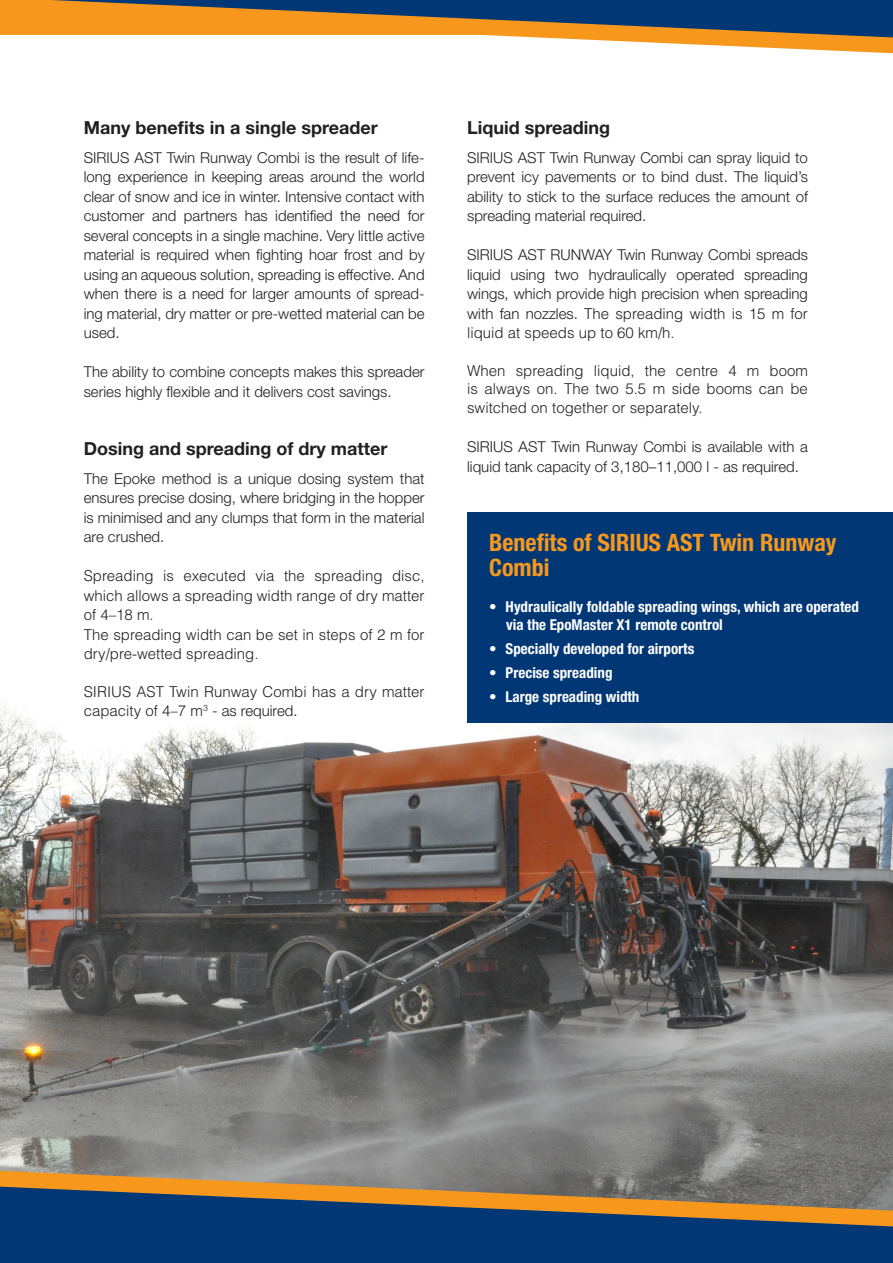
<style>
.page{position:relative;width:893px;height:1263px;background:#fff}
.page>*{position:absolute;margin:0;border:0;box-sizing:border-box;transform-origin:0 0}
.t1{font:700 condensed 24px/25.5px "Helvetica Neue LT Std";color:#f7981d}
.t2{font:700 18px "Helvetica Neue LT Std";color:#231f20}
.t3{font:300 15px/19.5px "Helvetica Neue LT Std";color:#231f20;text-align:justify}
.t4{font:300 15px/19.5px "Helvetica LT Std";color:#231f20}
.t5{font:700 condensed 15px/18px "Helvetica Neue LT Std";color:#fff}
.s1{font-family:"Helvetica Neue LT Std"}
.s2{font-family:"Helvetica LT Std"}
</style>
<div class="page">
<img style="left:0;top:614px;width:893px;height:555px">
<svg style="left:0;top:1169px;width:893px;height:94px;background:#465666"></svg>
<svg style="left:0;top:0;width:893px;height:54px"></svg>
<div style="left:468px;top:512px;width:425px;height:211px;background:#013775"></div>
<p class="t2" style="left:84px;top:116px;width:295px">Many benefits in a single spreader</p>
<p class="t3" style="left:84px;top:147px;width:342px">SIRIUS AST Twin Runway Combi is the result of life&shy;long experience in keeping areas around the world clear of snow and ice in winter. Intensive contact with customer and partners has identified the need for several concepts in a single machine. Very little active material is required when fighting hoar frost and by using an aqueous solution, spreading is effective. And when there is a need for larger amounts of spread&shy;ing material, dry matter or pre-wetted material can be used.</p>
<p class="t3" style="left:84px;top:362px;width:342px">The ability to combine concepts makes this spreader series highly flexible and it delivers cost savings.</p>
<p class="t2" style="left:84px;top:437px;width:305px">Dosing and spreading of dry matter</p>
<p class="t3" style="left:84px;top:468px;width:342px">The Epoke method is a unique dosing system that ensures precise dosing, where bridging in the hopper is minimised and any clumps that form in the material are crushed.</p>
<p class="t4" style="left:84px;top:566px;width:342px;text-align:justify">Spreading is executed via the spreading disc, which allows a spreading width range of dry matter of 4–18 m.</p>
<p class="t4" style="left:84px;top:624px;width:342px">The spreading width can be set in steps of 2 m for dry/pre-wetted spreading.</p>
<p class="t4" style="left:84px;top:681px;width:342px">SIRIUS AST Twin Runway Combi has a dry matter capacity of 4–7 m<sup>3</sup> <span class="s1">- as required.</span></p>
<p class="t2" style="left:467px;top:116px;width:144px">Liquid spreading</p>
<p class="t3" style="left:467px;top:147px;width:342px">SIRIUS AST Twin Runway Combi can spray liquid to prevent icy pavements or to bind dust. The liquid’s ability to stick to the surface reduces the amount of spreading material required.</p>
<p class="t3" style="left:467px;top:245px;width:342px">SIRIUS AST RUNWAY Twin Runway Combi spreads liquid using two hydraulically operated spreading wings, which provide high precision when spreading with fan nozzles. <span class="s2">The spreading width is 15 m for liquid at speeds up to 60 km/h.</span></p>
<p class="t4" style="left:467px;top:361px;width:342px;line-height:18px">When spreading liquid, the centre 4 m boom is always on. The two 5.5 m side booms can be</p>
<p class="t4" style="left:467px;top:398px;width:237px">switched on together or separately.</p>
<p class="t3" style="left:467px;top:437px;width:342px">SIRIUS AST Twin Runway Combi is available with a liquid tank capacity of 3,180–11,000 l - as required.</p>
<p class="t1" style="left:489px;top:529px;width:349px">Benefits of SIRIUS AST Twin Runway<br>Combi</p>
<p class="t5" style="left:506px;top:598px;width:354px;text-indent:-17px">• Hydraulically foldable spreading wings, which are operated via the EpoMaster X1 remote control</p>
<p class="t5" style="left:489px;top:640px;width:207px">• Specially developed for airports</p>
<p class="t5" style="left:489px;top:664px;width:125px">• Precise spreading</p>
<p class="t5" style="left:489px;top:688px;width:152px">• Large spreading width</p>
</div>
